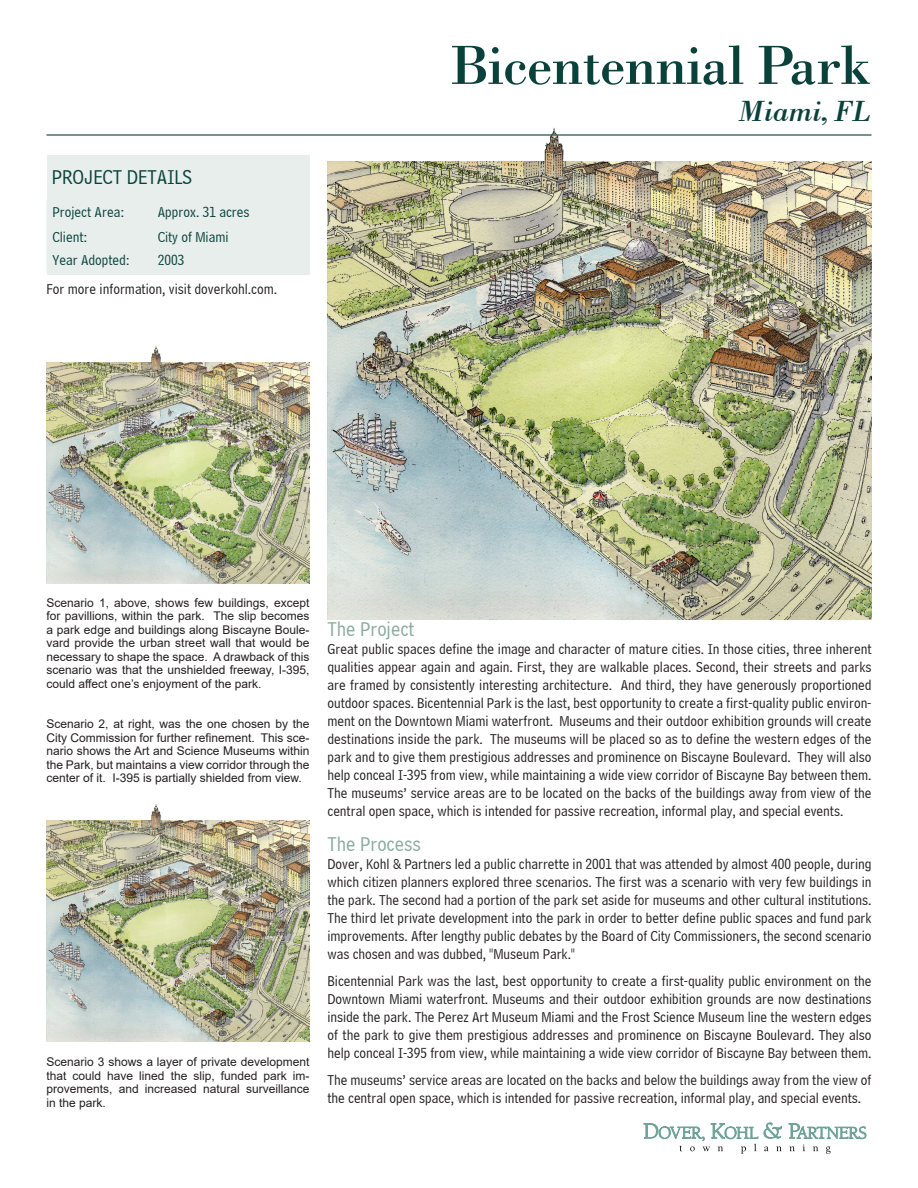
<style>
.page{position:relative;width:918px;height:1188px;background:#fff}
.page>*{position:absolute;margin:0;border:0;box-sizing:border-box;transform-origin:0 0}
.PROJECT_NAME{font:57px "Bodoni BT";letter-spacing:-.015em;color:#0a423b}
.PROJECT_LOCATION{font:italic 30px "Bodoni BT";letter-spacing:-.015em;color:#0a423b}
.LT__GREEN_HEADERS{font:21px "Bell Centennial BT Address";color:#89aa9f}
.PROJECT_DETAILS{font:21px "Bell Centennial BT Address";color:#0a423b}
.TEXT{font:15px/18px "Bell Centennial BT Address";color:#231f20;text-align:justify}
.GREEN_BOX{font:15px "Bell Centennial BT Address";color:#0a423b}
.CAPTIONS{font:12px/13.5px "Arial";color:#231f20;text-align:justify}
</style>
<div class="page">
<img style="left:328px;top:128px;width:543px;height:492px">
<hr style="left:47px;top:134px;width:824px;height:2px;background:#0a423b">
<svg style="left:764px;top:1123px;width:18px;height:16px"></svg>
<svg style="left:789px;top:1123px;width:77px;height:16px"></svg>
<svg style="left:644px;top:1123px;width:114px;height:31px"></svg>
<svg style="left:764px;top:1147px;width:4px;height:4px"></svg>
<svg style="left:776px;top:1147px;width:6px;height:4px"></svg>
<svg style="left:789px;top:1147px;width:6px;height:4px"></svg>
<svg style="left:803px;top:1145px;width:2px;height:6px"></svg>
<svg style="left:813px;top:1147px;width:5px;height:4px"></svg>
<svg style="left:826px;top:1146px;width:5px;height:8px"></svg>
<div style="left:47px;top:155px;width:263px;height:45px;background:#e7eeec"></div>
<div style="left:47px;top:200px;width:263px;height:75px;background:#e7eeec"></div>
<img style="left:47px;top:346px;width:263px;height:238px">
<img style="left:47px;top:804px;width:263px;height:238px">
<p class="PROJECT_DETAILS" style="left:52px;top:165px;width:142px">PROJECT DETAILS</p>
<p class="GREEN_BOX" style="left:52px;top:203px;width:73px">Project Area:</p>
<p class="GREEN_BOX" style="left:158px;top:203px;width:93px">Approx. 31 acres</p>
<p class="GREEN_BOX" style="left:52px;top:228px;width:36px">Client:</p>
<p class="GREEN_BOX" style="left:158px;top:228px;width:72px">City of Miami</p>
<p class="GREEN_BOX" style="left:52px;top:251px;width:79px">Year Adopted:</p>
<p class="GREEN_BOX" style="left:158px;top:251px;width:28px">2003</p>
<p class="TEXT" style="left:47px;top:279px;width:232px">For more information, visit doverkohl.com.</p>
<p class="PROJECT_NAME" style="left:450px;top:29px;width:422px">Bicentennial Park</p>
<p class="PROJECT_LOCATION" style="left:739px;top:93px;width:134px">Miami, FL</p>
<p class="CAPTIONS" style="left:47px;top:596px;width:265px">Scenario 1, above, shows few buildings, except for pavillions, within the park. The slip becomes a park edge and buildings along Biscayne Boule&shy;vard provide the urban street wall that would be necessary to shape the space. A drawback of this scenario was that the unshielded freeway, I-395, could affect one’s enjoyment of the park.</p>
<p class="CAPTIONS" style="left:47px;top:717px;width:264px">Scenario 2, at right, was the one chosen by the City Commission for further refinement. This sce&shy;nario shows the Art and Science Museums within the Park, but maintains a view corridor through the center of it. I-395 is partially shielded from view.</p>
<p class="CAPTIONS" style="left:47px;top:1055px;width:264px">Scenario 3 shows a layer of private development that could have lined the slip, funded park im&shy;provements, and increased natural surveillance in the park.</p>
<p class="LT__GREEN_HEADERS" style="left:328px;top:617px;width:88px">The Project</p>
<p class="TEXT" style="left:328px;top:640px;width:546px">Great public spaces define the image and character of mature cities. In those cities, three inherent qualities appear again and again. First, they are walkable places. Second, their streets and parks are framed by consistently interesting architecture. And third, they have generously proportioned outdoor spaces. Bicentennial Park is the last, best opportunity to create a first-quality public environ&shy;ment on the Downtown Miami waterfront. Museums and their outdoor exhibition grounds will create destinations inside the park. The museums will be placed so as to define the western edges of the park and to give them prestigious addresses and prominence on Biscayne Boulevard. They will also help conceal I-395 from view, while maintaining a wide view corridor of Biscayne Bay between them.<br>The museums’ service areas are to be located on the backs of the buildings away from view of the central open space, which is intended for passive recreation, informal play, and special events.</p>
<p class="LT__GREEN_HEADERS" style="left:328px;top:832px;width:95px">The Process</p>
<p class="TEXT" style="left:328px;top:855px;width:546px">Dover, Kohl &amp; Partners led a public charrette in 2001 that was attended by almost 400 people, during which citizen planners explored three scenarios. The first was a scenario with very few buildings in the park. The second had a portion of the park set aside for museums and other cultural institutions.<br>The third let private development into the park in order to better define public spaces and fund park improvements. After lengthy public debates by the Board of City Commissioners, the second scenario was chosen and was dubbed, "Museum Park."</p>
<p class="TEXT" style="left:328px;top:972px;width:546px">Bicentennial Park was the last, best opportunity to create a first-quality public environment on the Downtown Miami waterfront. Museums and their outdoor exhibition grounds are now destinations inside the park. The Perez Art Museum Miami and the Frost Science Museum line the western edges of the park to give them prestigious addresses and prominence on Biscayne Boulevard. They also help conceal I-395 from view, while maintaining a wide view corridor of Biscayne Bay between them.</p>
<p class="TEXT" style="left:328px;top:1071px;width:546px">The museums’ service areas are located on the backs and below the buildings away from the view of the central open space, which is intended for passive recreation, informal play, and special events.</p>
</div>
